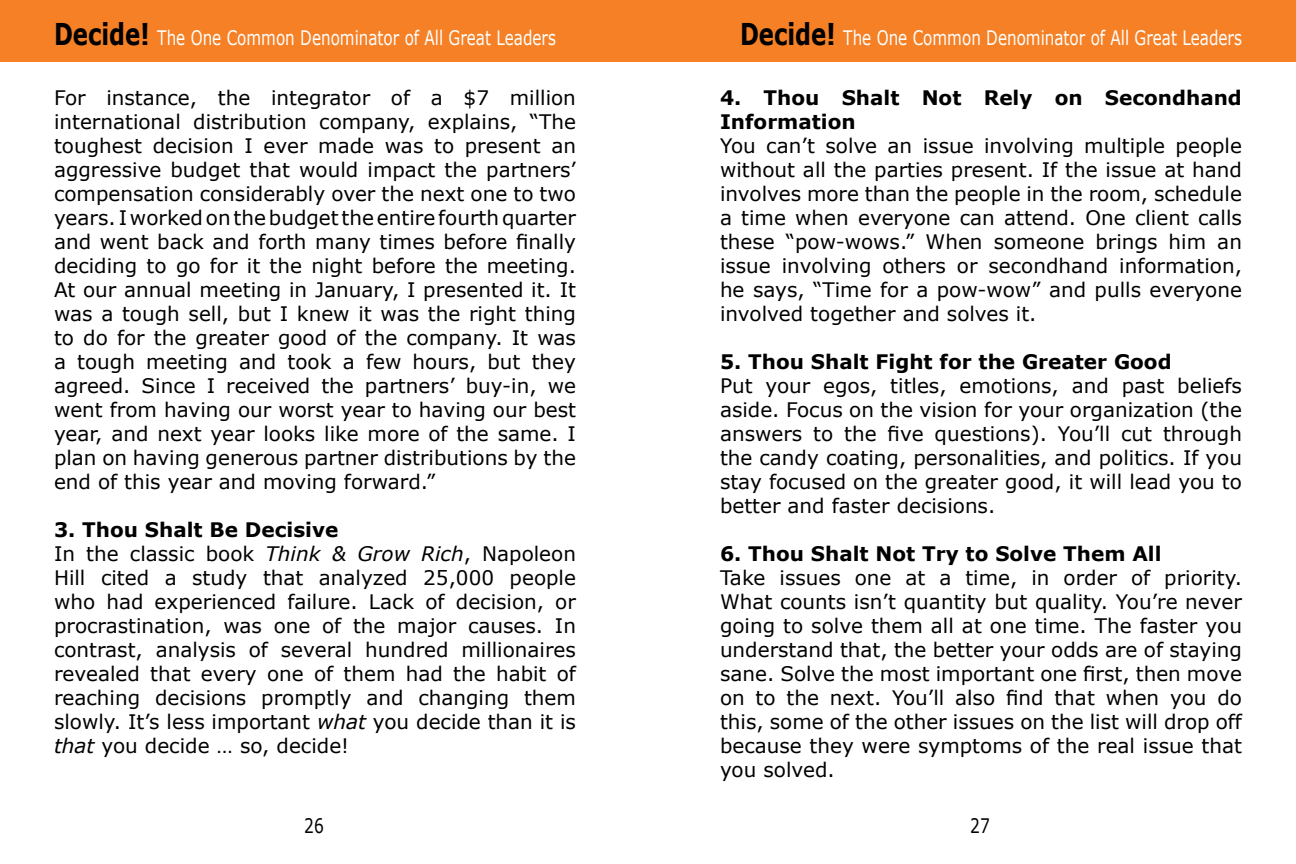
<style>
.page{position:relative;width:1296px;height:864px;background:#fff}
.page>*{position:absolute;margin:0;border:0;box-sizing:border-box;transform-origin:0 0}
.t1{font:20px/24px "Verdana";color:#000;text-align:justify}
.t2{font:700 20px/24px "Verdana";color:#000}
.t3{font:20px "Verdana";color:#fff;scale:.76 1}
.t4{font:20px "Verdana";color:#000;scale:.77 1}
.s1{font-weight:700;font-size:30px;color:#000}
.s2{font-weight:700}
.s3{font-style:italic}
</style>
<div class="page">
<div style="left:0;top:0;width:666px;height:62px;background:#f58025"></div>
<div style="left:630px;top:0;width:666px;height:62px;background:#f58025"></div>
<p class="t3" style="left:54px;top:25px;width:662px"><span class="s1">Decide!</span> The One Common Denominator of All Great Leaders</p>
<p class="t3" style="left:740px;top:25px;width:662px"><span class="s1">Decide!</span> The One Common Denominator of All Great Leaders</p>
<p class="t1" style="left:54px;top:86px;width:524px">For instance, the integrator of a $7 million international distribution company, explains, “The toughest decision I ever made was to present an aggressive budget that would impact the partners’ compensation considerably over the next one to two years. I worked on the budget the entire fourth quarter and went back and forth many times before finally deciding to go for it the night before the meeting.<br>At our annual meeting in January, I presented it. It was a tough sell, but I knew it was the right thing to do for the greater good of the company. It was a tough meeting and took a few hours, but they agreed. Since I received the partners’ buy-in, we went from having our worst year to having our best year, and next year looks like more of the same. I plan on having generous partner distributions by the end of this year and moving forward.”</p>
<p class="t1" style="left:54px;top:518px;width:524px;text-align:left"><span class="s2">3. Thou Shalt Be Decisive<br></span>In the classic book <span class="s3">Think &amp; Grow Rich</span>, Napoleon Hill cited a study that analyzed 25,000 people who had experienced failure. Lack of decision, or procrastination, was one of the major causes. In contrast, analysis of several hundred millionaires revealed that every one of them had the habit of reaching decisions promptly and changing them slowly. It’s less important <span class="s3">what</span> you decide than it is <span class="s3">that</span> you decide … so, decide!</p>
<p class="t2" style="left:720px;top:86px;width:523px">4. Thou Shalt Not Rely on Secondhand<br>Information</p>
<p class="t1" style="left:720px;top:134px;width:524px">You can’t solve an issue involving multiple people without all the parties present. If the issue at hand involves more than the people in the room, schedule a time when everyone can attend. One client calls these “pow-wows.” When someone brings him an issue involving others or secondhand information, he says, “Time for a pow-wow” and pulls everyone involved together and solves it.</p>
<p class="t2" style="left:720px;top:350px;width:453px">5. Thou Shalt Fight for the Greater Good</p>
<p class="t1" style="left:720px;top:374px;width:524px">Put your egos, titles, emotions, and past beliefs aside. Focus on the vision for your organization (the answers to the five questions). You’ll cut through the candy coating, personalities, and politics. If you stay focused on the greater good, it will lead you to better and faster decisions.</p>
<p class="t2" style="left:720px;top:542px;width:443px">6. Thou Shalt Not Try to Solve Them All</p>
<p class="t1" style="left:720px;top:566px;width:524px">Take issues one at a time, in order of priority.<br>What counts isn’t quantity but quality. You’re never going to solve them all at one time. The faster you understand that, the better your odds are of staying sane. Solve the most important one first, then move on to the next. You’ll also find that when you do this, some of the other issues on the list will drop off because they were symptoms of the real issue that you solved.</p>
<p class="t4" style="left:304px;top:813px;width:27px">26</p>
<p class="t4" style="left:970px;top:813px;width:27px">27</p>
</div>
